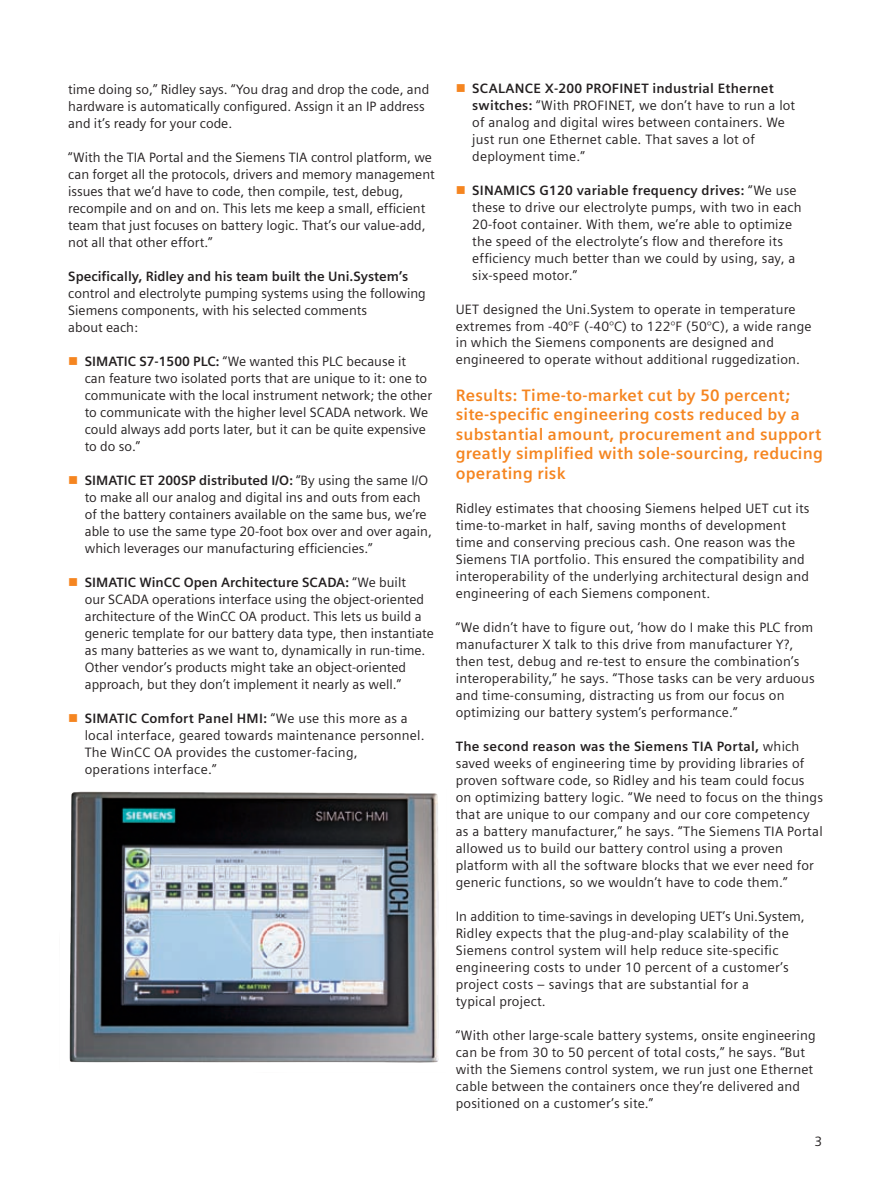
<style>
.page{position:relative;width:893px;height:1191px;background:#fff}
.page>*{position:absolute;margin:0;border:0;box-sizing:border-box;transform-origin:0 0}
._03__Copy_Roman__9pt{font:700 16.5px/19.5px "Siemens Sans OT";letter-spacing:.015em;color:#f58520}
._03__Copy_Roman__9pt-2{font:13.5px/17px "Siemens Sans OT";letter-spacing:.015em;color:#231f20}
._03__Copy_Roman__9pt-3{font:700 13.5px "Siemens Sans OT";color:#231f20}
.s1{font-weight:700}
.s2{color:#f58520}
.s3{font-weight:400}
</style>
<div class="page">
<img style="left:69px;top:791px;width:370px;height:272px">
<p class="_03__Copy_Roman__9pt-2" style="left:68px;top:80px;width:363px">time doing so,” Ridley says. “You drag and drop the code, and hardware is automatically configured. Assign it an IP address and it’s ready for your code.</p>
<p class="_03__Copy_Roman__9pt-2" style="left:68px;top:148px;width:368px">“With the TIA Portal and the Siemens TIA control platform, we can forget all the protocols, drivers and memory management issues that we’d have to code, then compile, test, debug, recompile and on and on. This lets me keep a small, efficient team that just focuses on battery logic. That’s our value-add, not all that other effort.”</p>
<p class="_03__Copy_Roman__9pt-2" style="left:68px;top:268px;width:359px"><span class="s1">Specifically, Ridley and his team built the Uni.System’s </span>control and electrolyte pumping systems using the following Siemens components, with his selected comments<br>about each:</p>
<p class="_03__Copy_Roman__9pt-2" style="left:68px;top:353px;width:339px"><span class="s2">■</span> <span class="s1">SIMATIC S7-1500 PLC:</span> “We wanted this PLC because it</p>
<p class="_03__Copy_Roman__9pt-2" style="left:85px;top:370px;width:349px">can feature two isolated ports that are unique to it: one to communicate with the local instrument network; the other to communicate with the higher level SCADA network. We could always add ports later, but it can be quite expensive to do so.”</p>
<p class="_03__Copy_Roman__9pt-3" style="left:68px;top:472px;width:361px"><span class="s2">■</span> SIMATIC ET 200SP distributed I/O: <span class="s3">“By using the same I/O</span></p>
<p class="_03__Copy_Roman__9pt-2" style="left:85px;top:489px;width:349px">to make all our analog and digital ins and outs from each of the battery containers available on the same bus, we’re able to use the same type 20-foot box over and over again, which leverages our manufacturing efficiencies.”</p>
<p class="_03__Copy_Roman__9pt-3" style="left:68px;top:574px;width:339px"><span class="s2">■</span> SIMATIC WinCC Open Architecture SCADA: <span class="s3">“We built</span></p>
<p class="_03__Copy_Roman__9pt-2" style="left:85px;top:591px;width:351px">our SCADA operations interface using the object-oriented architecture of the WinCC OA product. This lets us build a generic template for our battery data type, then instantiate as many batteries as we want to, dynamically in run-time.<br>Other vendor’s products might take an object-oriented approach, but they don’t implement it nearly as well.”</p>
<p class="_03__Copy_Roman__9pt-2" style="left:85px;top:710px;width:341px;text-indent:-16px"><span class="s2">■</span> <span class="s1">SIMATIC Comfort Panel HMI:</span> “We use this more as a local interface, geared towards maintenance personnel.<br>The WinCC OA provides the customer-facing,</p>
<p class="_03__Copy_Roman__9pt-2" style="left:85px;top:761px;width:133px">operations interface.”</p>
<p class="_03__Copy_Roman__9pt-2" style="left:472px;top:80px;width:324px;text-indent:-16px"><span class="s2">■</span> <span class="s1">SCALANCE X-200 PROFINET industrial Ethernet switches:</span> “With PROFINET, we don’t have to run a lot of analog and digital wires between containers. We just run one Ethernet cable. That saves a lot of deployment time.”</p>
<p class="_03__Copy_Roman__9pt-2" style="left:472px;top:182px;width:331px;text-indent:-16px"><span class="s2">■</span> <span class="s1">SINAMICS G120 variable frequency drives:</span> “We use these to drive our electrolyte pumps, with two in each 20-foot container. With them, we’re able to optimize the speed of the electrolyte’s flow and therefore its efficiency much better than we could by using, say, a six-speed motor.”</p>
<p class="_03__Copy_Roman__9pt-2" style="left:456px;top:301px;width:357px">UET designed the Uni.System to operate in temperature extremes from -40°F (-40°C) to 122°F (50°C), a wide range in which the Siemens components are designed and engineered to operate without additional ruggedization.</p>
<p class="_03__Copy_Roman__9pt" style="left:456px;top:385px;width:369px">Results: Time-to-market cut by 50 percent; site-specific engineering costs reduced by a substantial amount, procurement and support greatly simplified with sole-sourcing, reducing operating risk</p>
<p class="_03__Copy_Roman__9pt-2" style="left:456px;top:499px;width:355px">Ridley estimates that choosing Siemens helped UET cut its time-to-market in half, saving months of development time and conserving precious cash. One reason was the Siemens TIA portfolio. This ensured the compatibility and interoperability of the underlying architectural design and engineering of each Siemens component.</p>
<p class="_03__Copy_Roman__9pt-2" style="left:456px;top:618px;width:360px">“We didn’t have to figure out, ‘how do I make this PLC from manufacturer X talk to this drive from manufacturer Y?, then test, debug and re-test to ensure the combination’s interoperability,” he says. “Those tasks can be very arduous and time-consuming, distracting us from our focus on optimizing our battery system’s performance.”</p>
<p class="_03__Copy_Roman__9pt-3" style="left:456px;top:738px;width:345px">The second reason was the Siemens TIA Portal, <span class="s3">which</span></p>
<p class="_03__Copy_Roman__9pt-2" style="left:456px;top:755px;width:350px">saved weeks of engineering time by providing libraries of</p>
<p class="_03__Copy_Roman__9pt-2" style="left:456px;top:772px;width:350px">proven software code, so Ridley and his team could focus</p>
<p class="_03__Copy_Roman__9pt-2" style="left:456px;top:789px;width:369px">on optimizing battery logic. “We need to focus on the things</p>
<p class="_03__Copy_Roman__9pt-2" style="left:456px;top:806px;width:355px">that are unique to our company and our core competency</p>
<p class="_03__Copy_Roman__9pt-2" style="left:456px;top:823px;width:368px">as a battery manufacturer,” he says. “The Siemens TIA Portal allowed us to build our battery control using a proven</p>
<p class="_03__Copy_Roman__9pt-2" style="left:456px;top:857px;width:360px">platform with all the software blocks that we ever need for generic functions, so we wouldn’t have to code them.”</p>
<p class="_03__Copy_Roman__9pt-2" style="left:456px;top:908px;width:350px">In addition to time-savings in developing UET’s Uni.System, Ridley expects that the plug-and-play scalability of the Siemens control system will help reduce site-specific engineering costs to under 10 percent of a customer’s project costs – savings that are substantial for a<br>typical project.</p>
<p class="_03__Copy_Roman__9pt-2" style="left:456px;top:1027px;width:361px">“With other large-scale battery systems, onsite engineering can be from 30 to 50 percent of total costs,” he says. “But with the Siemens control system, we run just one Ethernet cable between the containers once they’re delivered and positioned on a customer’s site.”</p>
<p class="_03__Copy_Roman__9pt-2" style="left:814px;top:1133px;width:9px">3</p>
</div>
